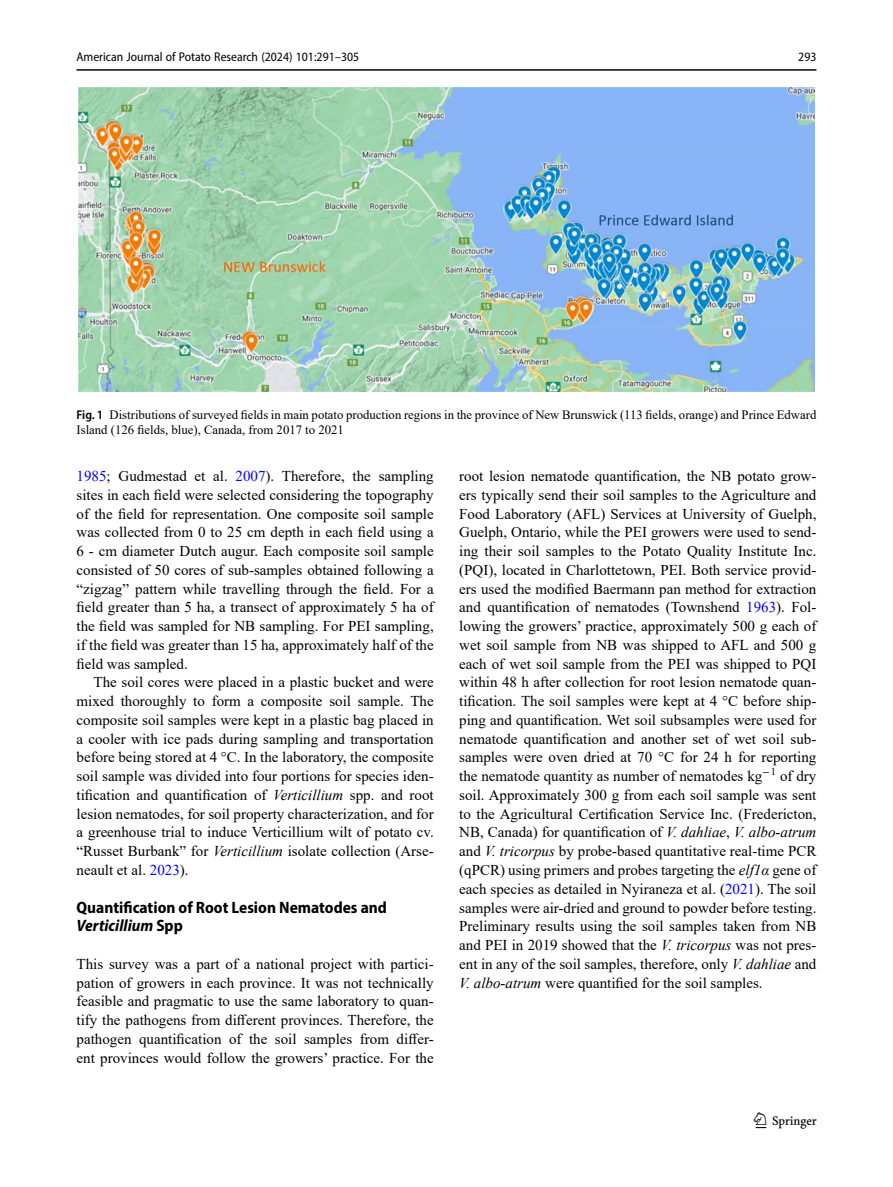
<style>
.page{position:relative;width:893px;height:1187px;background:#fff}
.page>*{position:absolute;margin:0;border:0;box-sizing:border-box;transform-origin:0 0}
.t1{font:22.5px "Springnew";color:#000}
.Head_2{font:700 semi-condensed 16.5px/18.8px "Myriad Pro";color:#000}
.Body_Text{font:15px/18.8px "Times New Roman";color:#000;text-align:justify}
.Body_Text_Indent{font:15px/18.8px "Times New Roman";color:#000;text-align:justify}
.Figure_Caption{font:12.75px/15px "Times New Roman";color:#000}
.t2{font:semi-condensed 12.75px "Myriad Pro";color:#000}
.s1{font-family:"Myriad Pro";font-weight:600;font-stretch:semi-condensed}
.s2{color:#00f}
.s3{font-style:italic}
</style>
<div class="page">
<hr style="left:77px;top:69px;width:739px;height:2px;background:#000">
<img style="left:79px;top:87px;width:735px;height:304px">
<p class="t2" style="left:77px;top:49px;width:284px">American Journal of Potato Research (2024) 101:291–305</p>
<p class="t2" style="left:798px;top:49px;width:20px">293</p>
<p class="Figure_Caption" style="left:77px;top:407px;width:741px"><span class="s1">Fig. 1</span> Distributions of surveyed fields in main potato production regions in the province of New Brunswick (113 fields, orange) and Prince Edward<br>Island (126 fields, blue), Canada, from 2017 to 2021</p>
<p class="Body_Text" style="left:77px;top:466px;width:359px"><span class="s2">1985</span>; Gudmestad et al. <span class="s2">2007</span>). Therefore, the sampling sites in each field were selected considering the topography of the field for representation. One composite soil sample was collected from 0 to 25 cm depth in each field using a 6 - cm diameter Dutch augur. Each composite soil sample consisted of 50 cores of sub-samples obtained following a “zigzag” pattern while travelling through the field. For a field greater than 5 ha, a transect of approximately 5 ha of the field was sampled for NB sampling. For PEI sampling, if the field was greater than 15 ha, approximately half of the field was sampled.</p>
<p class="Body_Text_Indent" style="left:77px;top:672px;width:359px;text-indent:17px">The soil cores were placed in a plastic bucket and were mixed thoroughly to form a composite soil sample. The composite soil samples were kept in a plastic bag placed in a cooler with ice pads during sampling and transportation before being stored at 4 °C. In the laboratory, the composite soil sample was divided into four portions for species iden&shy;tification and quantification of <span class="s3">Verticillium</span> spp. and root lesion nematodes, for soil property characterization, and for a greenhouse trial to induce Verticillium wilt of potato cv. “Russet Burbank” for <span class="s3">Verticillium</span> isolate collection (Arse&shy;neault et al. <span class="s2">2023</span>).</p>
<p class="Head_2" style="left:77px;top:897px;width:312px">Quantification of Root Lesion Nematodes and<br><span class="s3">Verticillium</span> Spp</p>
<p class="Body_Text" style="left:77px;top:953px;width:359px">This survey was a part of a national project with partici&shy;pation of growers in each province. It was not technically feasible and pragmatic to use the same laboratory to quan&shy;tify the pathogens from different provinces. Therefore, the pathogen quantification of the soil samples from differ&shy;ent provinces would follow the growers’ practice. For the</p>
<p class="Body_Text" style="left:459px;top:466px;width:359px">root lesion nematode quantification, the NB potato grow&shy;ers typically send their soil samples to the Agriculture and Food Laboratory (AFL) Services at University of Guelph, Guelph, Ontario, while the PEI growers were used to send&shy;ing their soil samples to the Potato Quality Institute Inc. (PQI), located in Charlottetown, PEI. Both service provid&shy;ers used the modified Baermann pan method for extraction and quantification of nematodes (Townshend <span class="s2">1963</span>). Fol&shy;lowing the growers’ practice, approximately 500 g each of wet soil sample from NB was shipped to AFL and 500 g each of wet soil sample from the PEI was shipped to PQI within 48 h after collection for root lesion nematode quan&shy;tification. The soil samples were kept at 4 °C before ship&shy;ping and quantification. Wet soil subsamples were used for nematode quantification and another set of wet soil sub&shy;samples were oven dried at 70 °C for 24 h for reporting the nematode quantity as number of nematodes kg<sup>−</sup><sup>1</sup> of dry soil. Approximately 300 g from each soil sample was sent to the Agricultural Certification Service Inc. (Fredericton, NB, Canada) for quantification of <span class="s3">V. dahliae</span>, <span class="s3">V. albo-atrum </span>and <span class="s3">V. tricorpus</span> by probe-based quantitative real-time PCR (qPCR) using primers and probes targeting the <span class="s3">elf1α</span> gene of each species as detailed in Nyiraneza et al. (<span class="s2">2021</span>). The soil samples were air-dried and ground to powder before testing.<br>Preliminary results using the soil samples taken from NB and PEI in 2019 showed that the <span class="s3">V. tricorpus</span> was not pres&shy;ent in any of the soil samples, therefore, only <span class="s3">V. dahliae</span> and <span class="s3">V. albo-atrum</span> were quantified for the soil samples.</p>
<h1 class="t1" style="left:756px;top:1107px;width:63px">1 3</h1>
</div>
